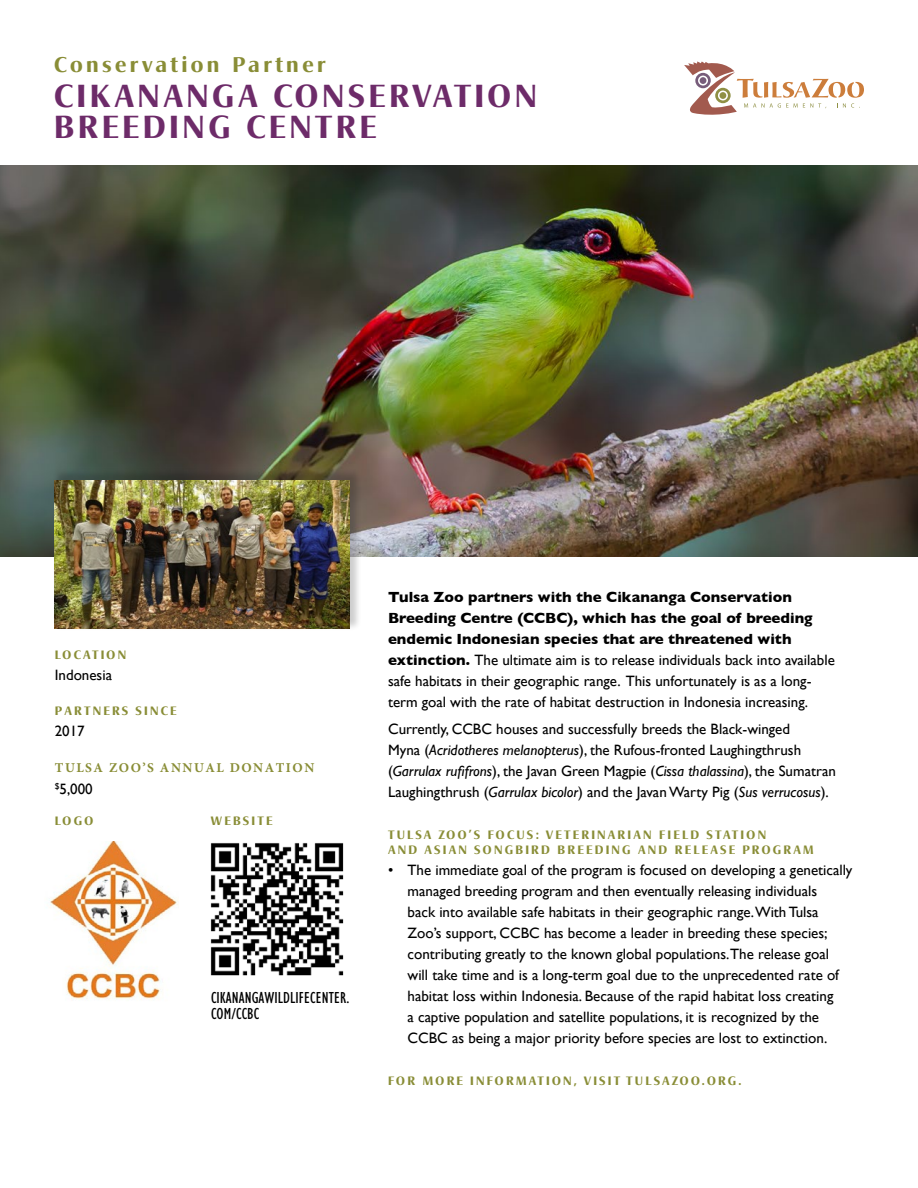
<style>
.page{position:relative;width:918px;height:1188px;background:#fff}
.page>*{position:absolute;margin:0;border:0;box-sizing:border-box;transform-origin:0 0}
.t1{font:500 31.5px/31.5px "Signata BQ";letter-spacing:.11em;color:#6d2b69}
.t2{font:500 21px "Signata BQ";letter-spacing:.16em;color:#898d36}
.t3{font:condensed 16.5px/16.5px "Gill Sans";letter-spacing:.005em;color:#000}
.t4{font:15px/21px "Gill Sans";color:#000}
.t5{font:15px "Gill Sans";color:#000}
.t6{font:700 13.5px "Minion Pro";letter-spacing:.11em;color:#898d36}
.t7{font:500 12px/15px "Signata BQ";letter-spacing:.18em;color:#898d36}
.s1{font-weight:700}
.s2{font-style:italic}
</style>
<div class="page">
<svg style="left:684px;top:62px;width:180px;height:53px"></svg>
<img style="left:0;top:166px;width:918px;height:391px">
<img style="left:50px;top:841px;width:128px;height:158px">
<img style="left:210px;top:843px;width:134px;height:133px">
<div style="left:52px;top:469px;width:310px;height:162px;background:#000;opacity:.2"></div>
<img style="left:55px;top:481px;width:294px;height:147px">
<h2 class="t2" style="left:54px;top:52px;width:273px">Conservation Partner</h2>
<h1 class="t1" style="left:54px;top:80px;width:485px">CIKANANGA CONSERVATION<br>BREEDING CENTRE</h1>
<p class="t7" style="left:55px;top:648px;width:73px">LOCATION</p>
<p class="t4" style="left:55px;top:665px;width:59px">Indonesia</p>
<p class="t7" style="left:55px;top:703px;width:123px">PARTNERS SINCE</p>
<p class="t4" style="left:55px;top:720px;width:31px">2017</p>
<p class="t6" style="left:55px;top:758px;width:261px">TULSA ZOO’S ANNUAL DONATION</p>
<p class="t5" style="left:55px;top:780px;width:40px"><sup>$</sup>5,000</p>
<p class="t7" style="left:55px;top:814px;width:40px">LOGO</p>
<p class="t7" style="left:211px;top:814px;width:63px">WEBSITE</p>
<p class="t3" style="left:211px;top:990px;width:140px">CIKANANGAWILDLIFECENTER.<br>COM/CCBC</p>
<p class="t4" style="left:388px;top:586px;width:448px"><span class="s1">Tulsa Zoo partners with the Cikananga Conservation Breeding Centre (CCBC), which has the goal of breeding endemic Indonesian species that are threatened with extinction.</span> The ultimate aim is to release individuals back into available safe habitats in their geographic range. This unfortunately is as a long&shy;term goal with the rate of habitat destruction in Indonesia increasing.</p>
<p class="t4" style="left:388px;top:719px;width:449px">Currently, CCBC houses and successfully breeds the Black-winged<br>Myna (<span class="s2">Acridotheres melanopterus</span>), the Rufous-fronted Laughingthrush (<span class="s2">Garrulax rufifrons</span>), the Javan Green Magpie (<span class="s2">Cissa thalassina</span>), the Sumatran Laughingthrush (<span class="s2">Garrulax bicolor</span>) and the Javan Warty Pig (<span class="s2">Sus verrucosus</span>).</p>
<p class="t7" style="left:388px;top:828px;width:427px">TULSA ZOO’S FOCUS: VETERINARIAN FIELD STATION<br>AND ASIAN SONGBIRD BREEDING AND RELEASE PROGRAM</p>
<p class="t4" style="left:408px;top:860px;width:446px;text-indent:-20px">• The immediate goal of the program is focused on developing a genetically managed breeding program and then eventually releasing individuals<br>back into available safe habitats in their geographic range.With Tulsa Zoo’s support, CCBC has become a leader in breeding these species; contributing greatly to the known global populations.The release goal will take time and is a long-term goal due to the unprecedented rate of habitat loss within Indonesia. Because of the rapid habitat loss creating<br>a captive population and satellite populations, it is recognized by the CCBC as being a major priority before species are lost to extinction.</p>
<p class="t7" style="left:388px;top:1073px;width:355px">FOR MORE INFORMATION, VISIT TULSAZOO.ORG.</p>
</div>
